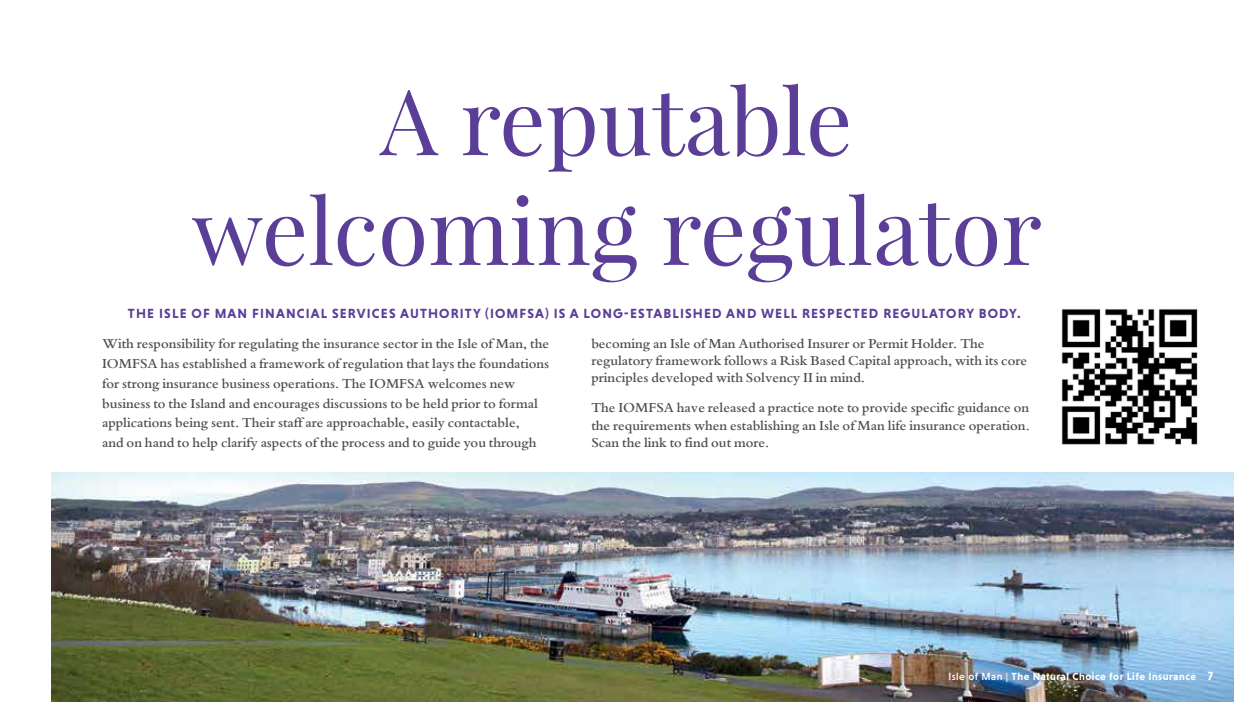
<style>
.page{position:relative;width:1255px;height:723px;background:#fff}
.page>*{position:absolute;margin:0;border:0;box-sizing:border-box;transform-origin:0 0}
.t1{font:91.5px/109.8px "Playfair Display";color:#5b3e98;text-align:center}
.t2{font:600 14.25px/19.8px "Bembo";color:#4d4d4f}
.t3{font:700 13.5px "Niveau Grotesk";letter-spacing:.085em;color:#5b3e98}
.t4{font:700 10.5px "Niveau Grotesk";letter-spacing:.05em;color:#fff}
.s1{font-weight:500}
.s2{font-size:12px}
</style>
<div class="page">
<img style="left:51px;top:472px;width:1182px;height:230px">
<img style="left:1061px;top:309px;width:137px;height:136px">
<h1 class="t1" style="left:192px;top:66px;width:851px">A reputable welcoming regulator</h1>
<p class="t3" style="left:128px;top:306px;width:894px">THE ISLE OF MAN FINANCIAL SERVICES AUTHORITY (IOMFSA) IS A LONG-ESTABLISHED AND WELL RESPECTED REGULATORY BODY.</p>
<p class="t2" style="left:102px;top:333px;width:448px">With responsibility for regulating the insurance sector in the Isle of Man, the IOMFSA has established a framework of regulation that lays the foundations for strong insurance business operations. The IOMFSA welcomes new business to the Island and encourages discussions to be held prior to formal applications being sent. Their staff are approachable, easily contactable,<br>and on hand to help clarify aspects of the process and to guide you through</p>
<p class="t2" style="left:591px;top:334px;width:437px;line-height:17.2px">becoming an Isle of Man Authorised Insurer or Permit Holder. The regulatory framework follows a Risk Based Capital approach, with its core principles developed with Solvency II in mind.</p>
<p class="t2" style="left:591px;top:399px;width:440px;line-height:17.2px;text-align:justify">The IOMFSA have released a practice note to provide specific guidance on the requirements when establishing an Isle of Man life insurance operation.<br>Scan the link to find out more.</p>
<p class="t4" style="left:948px;top:671px;width:266px"><span class="s1">Isle of Man |</span> The Natural Choice for Life Insurance <span class="s2">7</span></p>
</div>
